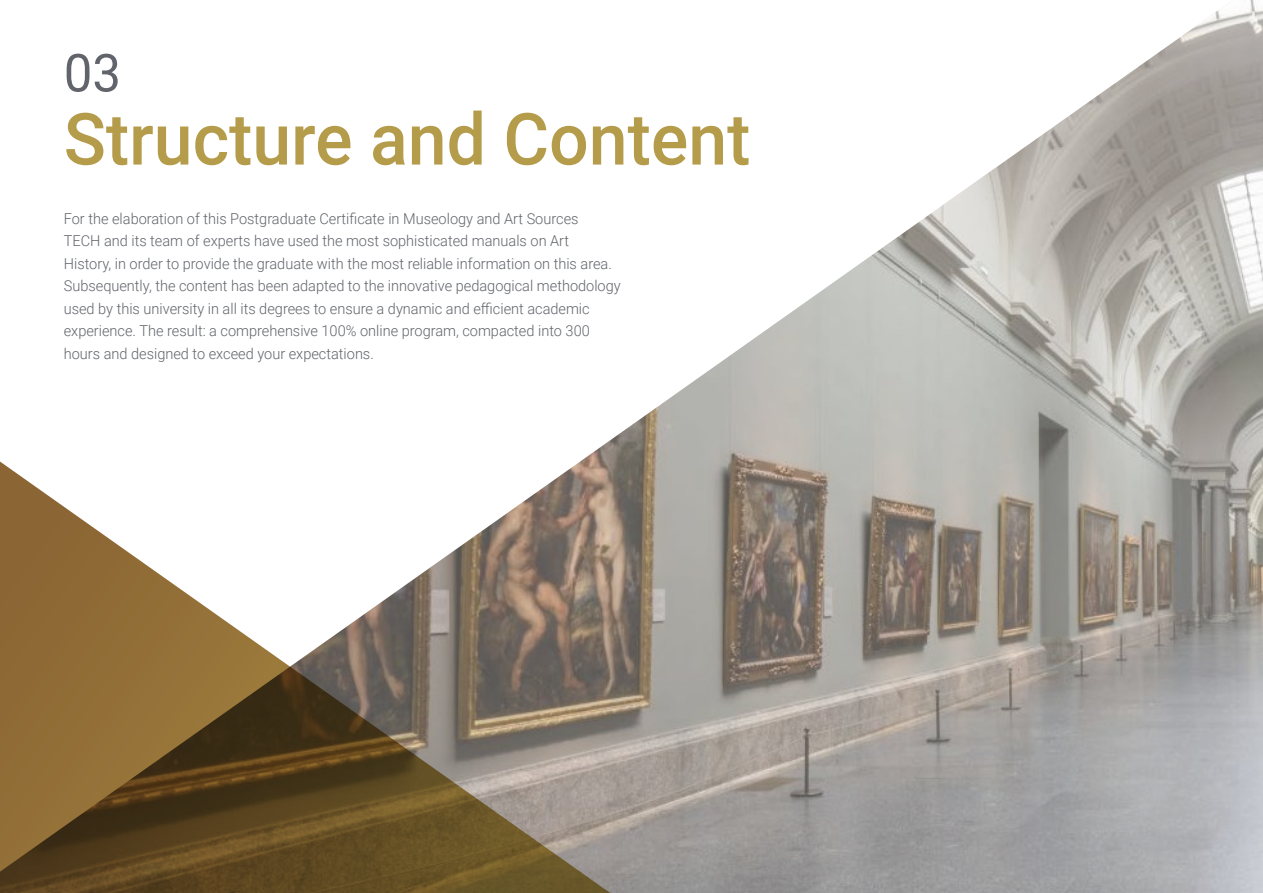
<style>
.page{position:relative;width:1263px;height:893px;background:#fff}
.page>*{position:absolute;margin:0;border:0;box-sizing:border-box;transform-origin:0 0}
.t1{font:500 72px "Roboto";color:#b49c4b}
.t2{font:52.5px "Roboto";color:#61646a}
.t3{font:300 15px/22.5px "Roboto";color:#61646a}
</style>
<div class="page">
<img style="left:602px;top:0;width:661px;height:893px">
<svg style="left:0;top:446px;width:640px;height:447px"></svg>
<h2 class="t2" style="left:64px;top:36px;width:59px">03</h2>
<h1 class="t1" style="left:64px;top:89px;width:688px">Structure and Content</h1>
<p class="t3" style="left:64px;top:207px;width:558px">For the elaboration of this Postgraduate Certificate in Museology and Art Sources<br>TECH and its team of experts have used the most sophisticated manuals on Art<br>History, in order to provide the graduate with the most reliable information on this area.<br>Subsequently, the content has been adapted to the innovative pedagogical methodology used by this university in all its degrees to ensure a dynamic and efficient academic experience. The result: a comprehensive 100% online program, compacted into 300 hours and designed to exceed your expectations.</p>
</div>
